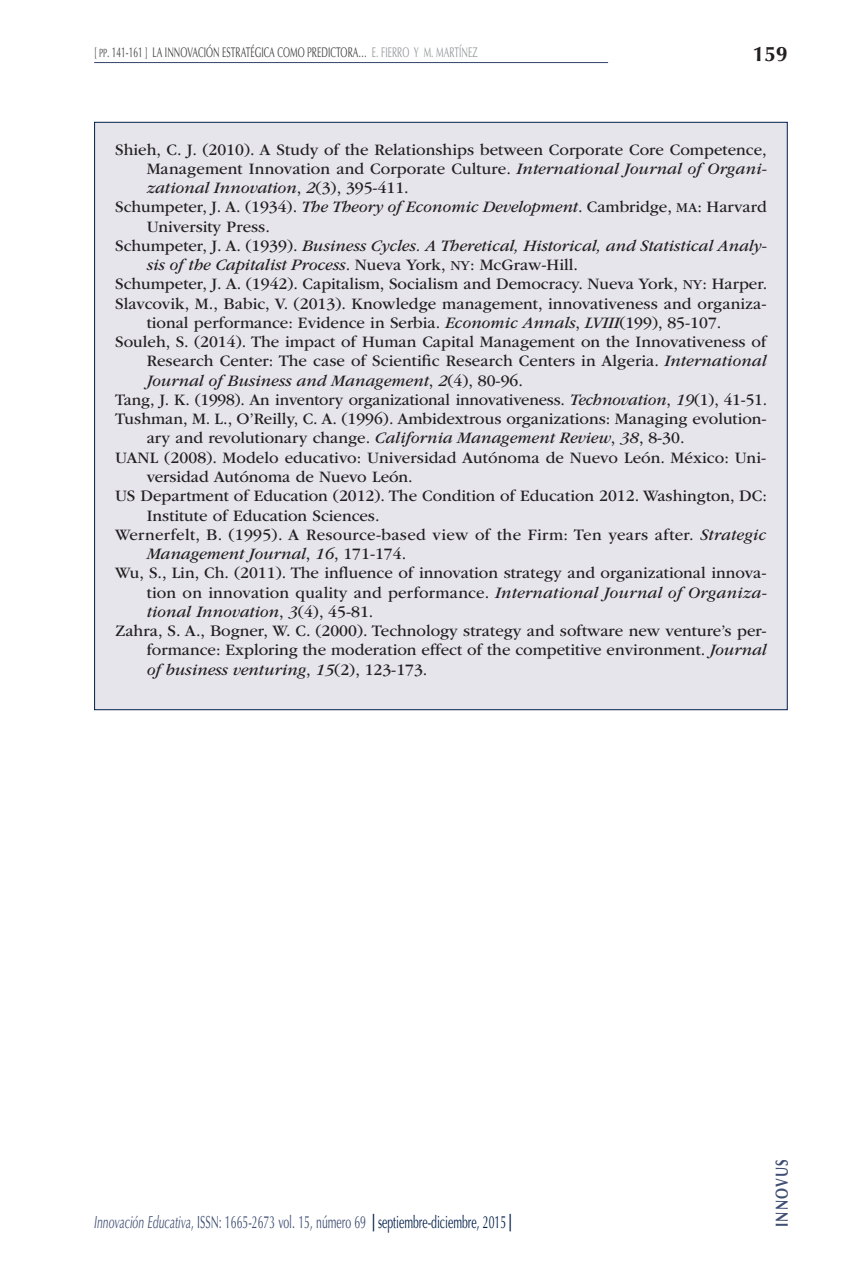
<style>
.page{position:relative;width:862px;height:1274px;background:#fff}
.page>*{position:absolute;margin:0;border:0;box-sizing:border-box;transform-origin:0 0}
.t1{font:700 21px "Optima LT Std";color:#231f20}
.t2{font:17.5px "Optima LT Std";color:#3f4e73;scale:.6 1}
.t3{font:700 17.5px "Optima LT Std";letter-spacing:.1em;color:#3f4e73;scale:.75 1}
.t4{font:16.62px "ITC Garamond Std";color:#231f20}
.t5{font:italic 16.62px "ITC Garamond Std";color:#231f20}
.t6{font:16.62px "ITC Garamond Std";letter-spacing:.02em;color:#231f20}
.t7{font:14px "Optima LT Std";letter-spacing:.01em;color:#3e3e3f;scale:.6 1}
.s1{font-family:"Optima LT Std SC850";font-size:11.9px}
.s2{color:#939598}
.s3{font-style:italic}
.s4{font-style:normal}
.s5{font-family:"ITC Garamond Std Bk SC850";font-size:14.17px}
.s6{font-family:"ITC Garamond Std Bk SC850";font-style:normal;font-size:14.17px}
.s7{font-weight:900;color:#001e49}
.s8{color:#001e49}
</style>
<div class="page">
<hr style="left:94px;top:62px;width:514px;height:1px;background:#32446b">
<div style="left:94px;top:122px;width:693px;height:588px;background:#e6e5ec;border:1px solid #001e49"></div>
<p class="t7" style="left:94px;top:44px;width:640px">[ <span class="s1">pp</span>. 141-161 ] LA INNOVACIÓN ESTRATÉGICA COMO PREDICTORA… <span class="s2">E. FIERRO Y M. MARTÍNEZ</span></p>
<p class="t1" style="left:752px;top:42px;width:37px">159</p>
<p class="t4" style="left:115px;top:140px;width:653px">Shieh, C. J. (2010). A Study of the Relationships between Corporate Core Competence,</p>
<p class="t4" style="left:147px;top:159px;width:621px">Management Innovation and Corporate Culture. <span class="s3">International Journal of Organi-</span></p>
<p class="t5" style="left:147px;top:179px;width:264px">zational Innovation<span class="s4">,</span> 2<span class="s4">(3), 395-411.</span></p>
<p class="t4" style="left:115px;top:198px;width:653px">Schumpeter, J. A. (1934). <span class="s3">The Theory of Economic Development</span>. Cambridge, <span class="s5">MA</span>: Harvard</p>
<p class="t4" style="left:147px;top:217px;width:125px">University Press.</p>
<p class="t5" style="left:115px;top:236px;width:653px"><span class="s4">Schumpeter, J. A. (1939).</span> Business Cycles. A Theretical, Historical, and Statistical Analy-</p>
<p class="t5" style="left:147px;top:256px;width:433px">sis of the Capitalist Process<span class="s4">. Nueva York,</span> <span class="s6">NY</span><span class="s4">: McGraw-Hill.</span></p>
<p class="t4" style="left:115px;top:275px;width:653px">Schumpeter, J. A. (1942). Capitalism, Socialism and Democracy. Nueva York, <span class="s5">NY</span>: Harper.</p>
<p class="t4" style="left:115px;top:294px;width:653px">Slavcovik, M., Babic, V. (2013). Knowledge management, innovativeness and organiza-</p>
<p class="t4" style="left:147px;top:313px;width:576px">tional performance: Evidence in Serbia. <span class="s3">Economic Annals</span>, <span class="s3">LVIII</span>(199), 85-107.</p>
<p class="t4" style="left:115px;top:333px;width:653px">Souleh, S. (2014). The impact of Human Capital Management on the Innovativeness of</p>
<p class="t4" style="left:147px;top:352px;width:621px">Research Center: The case of Scientific Research Centers in Algeria. <span class="s3">International</span></p>
<p class="t5" style="left:147px;top:371px;width:378px">Journal of Business and Management<span class="s4">,</span> 2<span class="s4">(4), 80-96.</span></p>
<p class="t4" style="left:115px;top:390px;width:653px">Tang, J. K. (1998). An inventory organizational innovativeness. <span class="s3">Technovation</span>, <span class="s3">19</span>(1), 41-51.</p>
<p class="t4" style="left:115px;top:410px;width:653px">Tushman, M. L., O’Reilly, C. A. (1996). Ambidextrous organizations: Managing evolution-</p>
<p class="t4" style="left:147px;top:429px;width:539px">ary and revolutionary change. <span class="s3">California Management Review</span>, <span class="s3">38</span>, 8-30.</p>
<p class="t4" style="left:115px;top:448px;width:652px">UANL (2008). Modelo educativo: Universidad Autónoma de Nuevo León. México: Uni-</p>
<p class="t4" style="left:147px;top:467px;width:268px">versidad Autónoma de Nuevo León.</p>
<p class="t4" style="left:115px;top:487px;width:653px">US Department of Education (2012). The Condition of Education 2012. Washington, DC:</p>
<p class="t4" style="left:147px;top:506px;width:234px">Institute of Education Sciences.</p>
<p class="t6" style="left:115px;top:525px;width:652px">Wernerfelt, B. (1995). A Resource-based view of the Firm: Ten years after. <span class="s3">Strategic</span></p>
<p class="t5" style="left:147px;top:544px;width:261px">Management Journal<span class="s4">,</span> 16<span class="s4">, 171-174.</span></p>
<p class="t4" style="left:115px;top:564px;width:653px">Wu, S., Lin, Ch. (2011). The influence of innovation strategy and organizational innova-</p>
<p class="t4" style="left:147px;top:583px;width:621px">tion on innovation quality and performance. <span class="s3">International Journal of Organiza-</span></p>
<p class="t5" style="left:147px;top:602px;width:228px">tional Innovation<span class="s4">,</span> 3<span class="s4">(4), 45-81.</span></p>
<p class="t4" style="left:115px;top:621px;width:653px">Zahra, S. A., Bogner, W. C. (2000). Technology strategy and software new venture’s per-</p>
<p class="t4" style="left:147px;top:641px;width:621px">formance: Exploring the moderation effect of the competitive environment. <span class="s3">Journal</span></p>
<p class="t5" style="left:147px;top:660px;width:282px">of business venturing<span class="s4">,</span> 15<span class="s4">(2), 123-173.</span></p>
<p class="t2" style="left:94px;top:1212px;width:697px"><span class="s3">Innovación Educativa</span>, ISSN: 1665-2673 vol. 15, número 69 <span class="s7">|</span> <span class="s8">septiembre-diciembre, 2015</span> <span class="s7">|</span></p>
<p class="t3" style="left:771px;top:1227px;width:93px;rotate:-90deg">INNOVUS</p>
</div>
